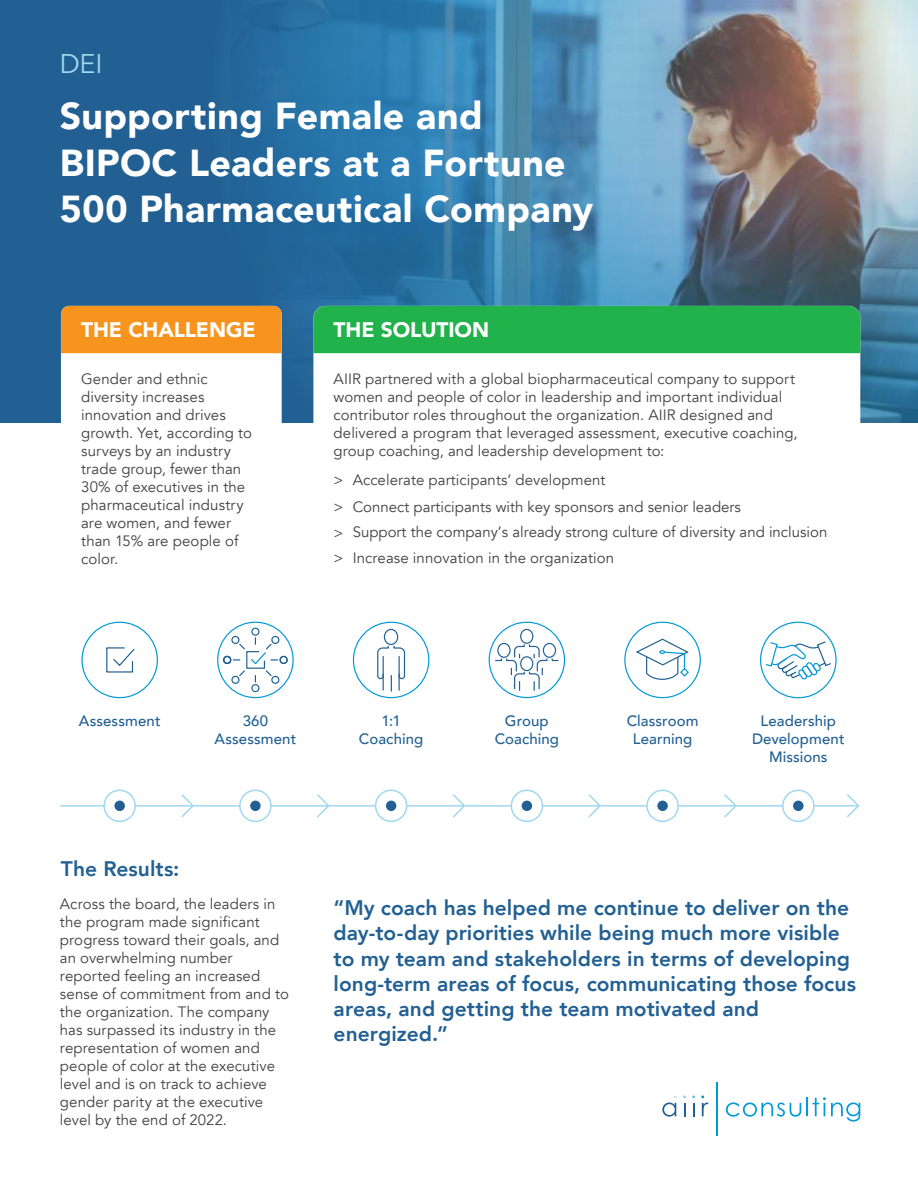
<style>
.page{position:relative;width:918px;height:1188px;background:#fff}
.page>*{position:absolute;margin:0;border:0;box-sizing:border-box;transform-origin:0 0}
.t1{font:900 37.5px/46.5px "Avenir";letter-spacing:.01em;color:#fff}
.t2{font:27px "Avenir";color:#9fd8ef}
.t3{font:800 21px/25.2px "Avenir";color:#226093}
.t4{font:900 21px "Avenir";letter-spacing:-.005em;color:#fff}
.t5{font:15px/18px "Avenir";letter-spacing:.005em;color:#414042}
.t6{font:500 15px/18px "Avenir";letter-spacing:.005em;color:#226093;text-align:center}
</style>
<div class="page">
<img style="left:0;top:0;width:918px;height:423px">
<div style="left:61px;top:306px;width:221px;height:312px;background:#fff;border-radius:8px"></div>
<div style="left:61px;top:306px;width:221px;height:47px;background:#f7941d"></div>
<div style="left:313px;top:306px;width:547px;height:312px;background:#fff;border-radius:12px"></div>
<div style="left:313px;top:306px;width:547px;height:47px;background:#21b24b"></div>
<svg style="left:683px;top:1095px;width:3px;height:21px"></svg>
<svg style="left:662px;top:1095px;width:15px;height:22px"></svg>
<svg style="left:692px;top:1095px;width:3px;height:21px"></svg>
<svg style="left:701px;top:1095px;width:8px;height:21px"></svg>
<svg style="left:726px;top:1097px;width:134px;height:25px"></svg>
<hr style="left:716px;top:1083px;width:2px;height:53px;background:#0199d6">
<hr style="left:61px;top:805px;width:798px;height:2px;background:#9fd8ef">
<svg style="left:846px;top:794px;width:14px;height:24px"></svg>
<svg style="left:723px;top:794px;width:15px;height:24px"></svg>
<svg style="left:587px;top:794px;width:15px;height:24px"></svg>
<svg style="left:451px;top:794px;width:16px;height:24px"></svg>
<svg style="left:316px;top:794px;width:15px;height:24px"></svg>
<svg style="left:180px;top:794px;width:15px;height:24px"></svg>
<div style="left:104px;top:790px;width:31px;height:31px;background:#fff;border-radius:50%"></div>
<div style="left:103px;top:790px;width:33px;height:32px;border:2px solid #9fd8ef;border-radius:50%"></div>
<div style="left:114px;top:801px;width:11px;height:10px;background:#226093;border-radius:50%"></div>
<div style="left:240px;top:790px;width:31px;height:31px;background:#fff;border-radius:50%"></div>
<div style="left:239px;top:790px;width:33px;height:32px;border:2px solid #9fd8ef;border-radius:50%"></div>
<div style="left:250px;top:801px;width:11px;height:10px;background:#226093;border-radius:50%"></div>
<div style="left:376px;top:790px;width:31px;height:31px;background:#fff;border-radius:50%"></div>
<div style="left:375px;top:790px;width:32px;height:32px;border:2px solid #9fd8ef;border-radius:50%"></div>
<div style="left:386px;top:801px;width:10px;height:10px;background:#226093;border-radius:50%"></div>
<div style="left:511px;top:790px;width:31px;height:31px;background:#fff;border-radius:50%"></div>
<div style="left:511px;top:790px;width:32px;height:32px;border:2px solid #9fd8ef;border-radius:50%"></div>
<div style="left:522px;top:801px;width:10px;height:10px;background:#226093;border-radius:50%"></div>
<div style="left:647px;top:790px;width:31px;height:31px;background:#fff;border-radius:50%"></div>
<div style="left:646px;top:790px;width:33px;height:32px;border:2px solid #9fd8ef;border-radius:50%"></div>
<div style="left:657px;top:801px;width:11px;height:10px;background:#226093;border-radius:50%"></div>
<div style="left:783px;top:790px;width:31px;height:31px;background:#fff;border-radius:50%"></div>
<div style="left:782px;top:790px;width:33px;height:32px;border:2px solid #9fd8ef;border-radius:50%"></div>
<div style="left:793px;top:801px;width:11px;height:10px;background:#226093;border-radius:50%"></div>
<div style="left:81px;top:622px;width:77px;height:76px;border:1px solid #0199d6;border-radius:50%"></div>
<svg style="left:106px;top:647px;width:29px;height:26px"></svg>
<div style="left:217px;top:622px;width:77px;height:76px;border:1px solid #0199d6;border-radius:50%"></div>
<div style="left:280px;top:656px;width:8px;height:8px;border:1px solid #226093;border-radius:50%"></div>
<div style="left:223px;top:656px;width:8px;height:8px;border:1px solid #226093;border-radius:50%"></div>
<div style="left:251px;top:684px;width:8px;height:8px;border:1px solid #226093;border-radius:50%"></div>
<div style="left:251px;top:628px;width:8px;height:8px;border:1px solid #226093;border-radius:50%"></div>
<svg style="left:230px;top:634px;width:51px;height:51px"></svg>
<div style="left:520px;top:629px;width:13px;height:15px;border:1px solid #226093;border-radius:50%"></div>
<div style="left:543px;top:643px;width:13px;height:15px;border:1px solid #226093;border-radius:50%"></div>
<div style="left:497px;top:643px;width:14px;height:15px;border:1px solid #226093;border-radius:50%"></div>
<svg style="left:494px;top:644px;width:65px;height:46px"></svg>
<div style="left:520px;top:656px;width:13px;height:15px;border:1px solid #226093;border-radius:50%"></div>
<div style="left:489px;top:622px;width:76px;height:76px;border:1px solid #0199d6;border-radius:50%"></div>
<svg style="left:377px;top:645px;width:29px;height:46px"></svg>
<div style="left:384px;top:629px;width:14px;height:16px;border:1px solid #226093;border-radius:50%"></div>
<div style="left:353px;top:622px;width:76px;height:76px;border:1px solid #0199d6;border-radius:50%"></div>
<div style="left:624px;top:622px;width:77px;height:76px;border:1px solid #0199d6;border-radius:50%"></div>
<svg style="left:636px;top:638px;width:53px;height:42px"></svg>
<div style="left:760px;top:622px;width:77px;height:76px;border:1px solid #0199d6;border-radius:50%"></div>
<svg style="left:765px;top:640px;width:67px;height:41px"></svg>
<h2 class="t2" style="left:60px;top:52px;width:44px">DEI</h2>
<h1 class="t1" style="left:60px;top:96px;width:535px">Supporting Female and<br>BIPOC Leaders at a Fortune<br>500 Pharmaceutical Company</h1>
<h3 class="t4" style="left:81px;top:321px;width:176px">THE CHALLENGE</h3>
<p class="t5" style="left:81px;top:372px;width:172px">Gender and ethnic diversity increases innovation and drives growth. Yet, according to surveys by an industry trade group, fewer than<br>30% of executives in the pharmaceutical industry are women, and fewer than 15% are people of color.</p>
<h3 class="t4" style="left:334px;top:321px;width:157px">THE SOLUTION</h3>
<p class="t5" style="left:334px;top:372px;width:466px">AIIR partnered with a global biopharmaceutical company to support women and people of color in leadership and important individual contributor roles throughout the organization. AIIR designed and delivered a program that leveraged assessment, executive coaching, group coaching, and leadership development to:</p>
<p class="t5" style="left:334px;top:468px;width:11px;line-height:26.1px;text-align:justify">&gt; &gt; &gt; &gt;</p>
<p class="t5" style="left:353px;top:468px;width:390px;line-height:27px">Accelerate participants’ development<br>Connect participants with key sponsors and senior leaders</p>
<p class="t5" style="left:353px;top:521px;width:476px;line-height:25.5px">Support the company’s already strong culture of diversity and inclusion<br>Increase innovation in the organization</p>
<p class="t6" style="left:359px;top:714px;width:66px">1:1<br>Coaching</p>
<p class="t6" style="left:627px;top:714px;width:73px">Classroom<br>Learning</p>
<p class="t6" style="left:752px;top:714px;width:94px">Leadership<br>Development<br>Missions</p>
<p class="t6" style="left:79px;top:714px;width:83px">Assessment</p>
<p class="t6" style="left:214px;top:714px;width:83px">360<br>Assessment</p>
<p class="t6" style="left:495px;top:714px;width:66px">Group<br>Coaching</p>
<h3 class="t3" style="left:61px;top:858px;width:120px">The Results:</h3>
<p class="t5" style="left:60px;top:896px;width:231px">Across the board, the leaders in the program made significant progress toward their goals, and an overwhelming number reported feeling an increased sense of commitment from and to the organization. The company has surpassed its industry in the representation of women and people of color at the executive level and is on track to achieve gender parity at the executive level by the end of 2022.</p>
<p class="t3" style="left:334px;top:897px;width:524px">“My coach has helped me continue to deliver on the day-to-day priorities while being much more visible to my team and stakeholders in terms of developing long-term areas of focus, communicating those focus areas, and getting the team motivated and energized.”</p>
</div>
